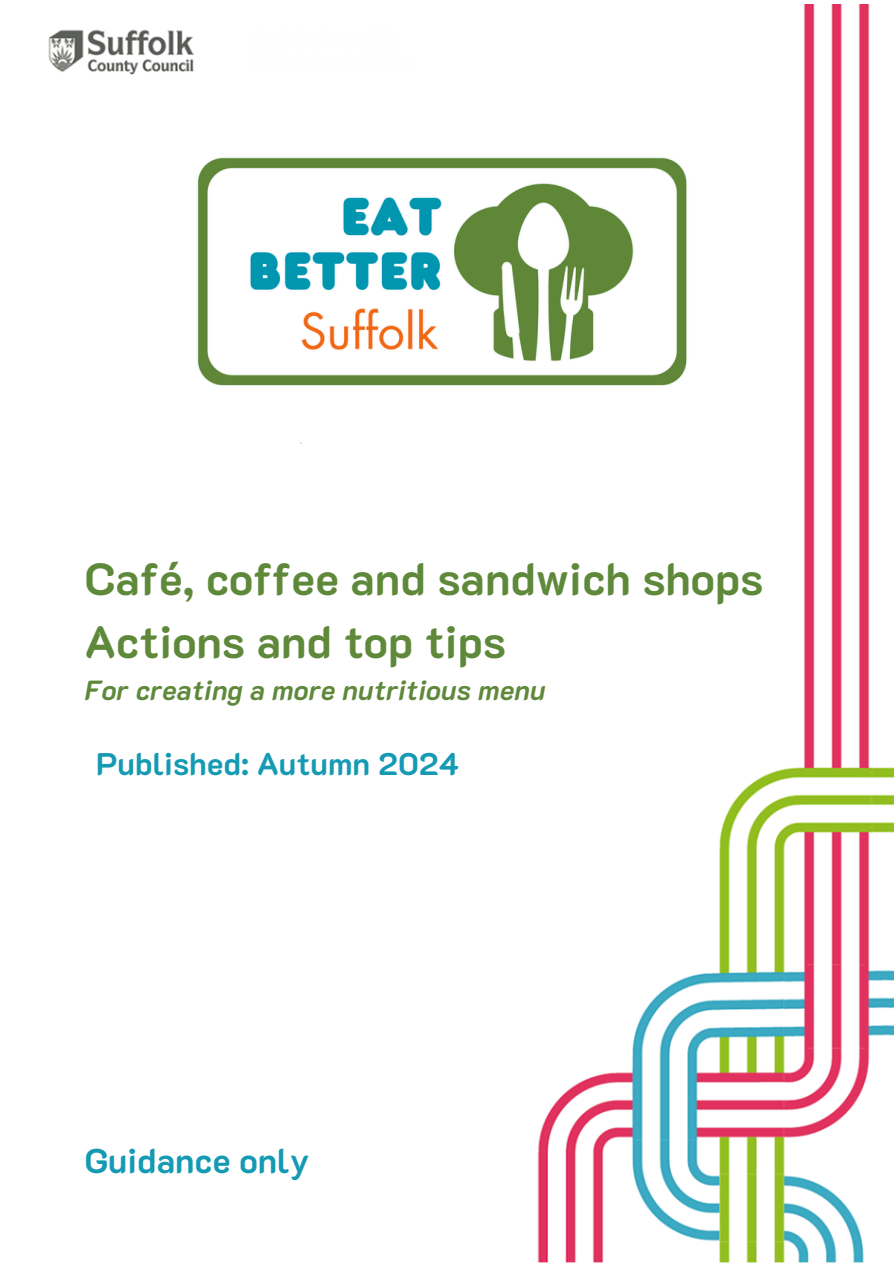
<style>
.page{position:relative;width:894px;height:1264px;background:#fff}
.page>*{position:absolute;margin:0;border:0;box-sizing:border-box;transform-origin:0 0}
.t1{font:700 45px "K2 D";color:#5f893a}
.t2{font:700 34.35px "K2 D";color:#159ab4}
.t3{font:700 31.35px "K2 D";color:#159ab4}
.t4{font:italic 700 27.6px "K2 D";color:#5f893a}
</style>
<div class="page">
<img style="left:48px;top:4px;width:845px;height:1259px">
<div style="left:224px;top:3px;width:218px;height:89px;background:#fff"></div>
<div style="left:218px;top:18px;width:228px;height:86px;background:#fff"></div>
<div style="left:204px;top:12px;width:240px;height:86px;background:#fff"></div>
<div style="left:207px;top:12px;width:238px;height:84px;background:#fff"></div>
<img style="left:197px;top:137px;width:494px;height:254px">
<p class="t1" style="left:85px;top:547px;width:679px">Café, coffee and sandwich shops</p>
<p class="t1" style="left:85px;top:610px;width:422px">Actions and top tips</p>
<h1 class="t4" style="left:85px;top:671px;width:462px">For creating a more nutritious menu</h1>
<p class="t3" style="left:96px;top:742px;width:364px">Published: Autumn 2024</p>
<h1 class="t2" style="left:85px;top:1137px;width:226px">Guidance only</h1>
</div>
